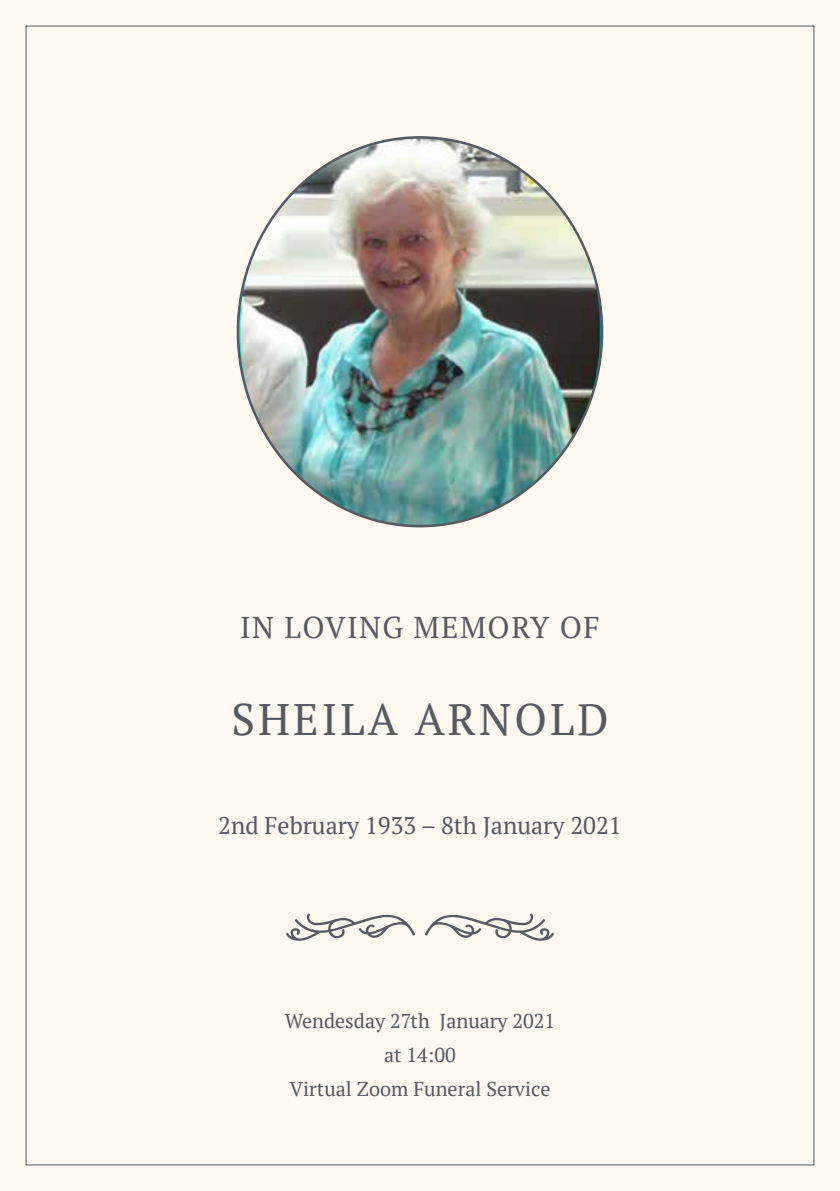
<style>
.page{position:relative;width:840px;height:1191px;background:#fff}
.page>*{position:absolute;margin:0;border:0;box-sizing:border-box;transform-origin:0 0}
.t1{font:44px "PT Serif";letter-spacing:.07em;color:#555a60}
.t2{font:30px "PT Serif";letter-spacing:.05em;color:#555a60}
.t3{font:24px "PT Serif";color:#555a60}
.t4{font:20px/34px "PT Serif";color:#555a60;text-align:center}
</style>
<div class="page">
<div style="left:0;top:0;width:839px;height:1191px;background:#fdf8f0"></div>
<img style="left:239px;top:137px;width:362px;height:389px">
<svg style="left:425px;top:913px;width:129px;height:28px"></svg>
<svg style="left:286px;top:913px;width:129px;height:28px"></svg>
<h2 class="t2" style="left:240px;top:608px;width:361px">IN LOVING MEMORY OF</h2>
<h1 class="t1" style="left:231px;top:691px;width:378px">SHEILA ARNOLD</h1>
<p class="t3" style="left:218px;top:810px;width:405px">2nd February 1933 – 8th January 2021</p>
<p class="t4" style="left:284px;top:1003px;width:272px">Wendesday 27th January 2021 at 14:00<br>Virtual Zoom Funeral Service</p>
</div>
